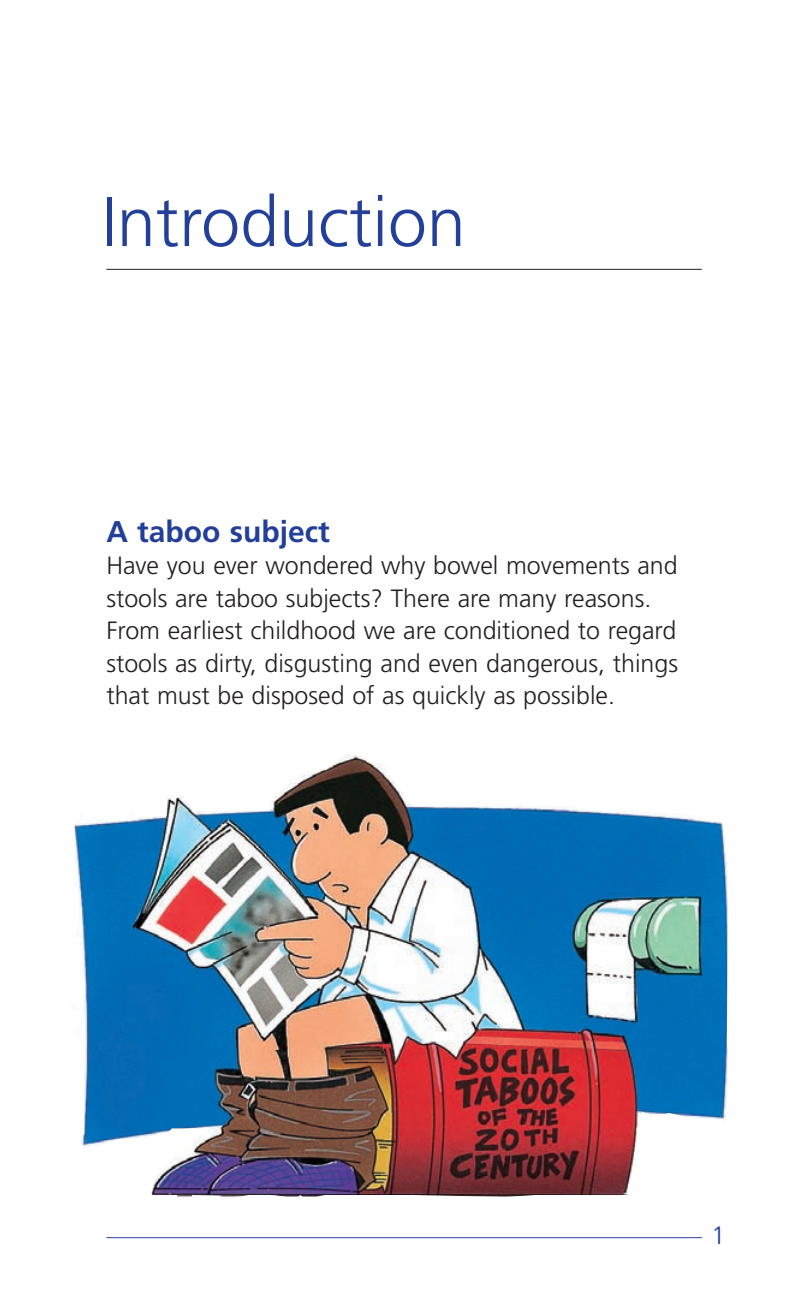
<style>
.page{position:relative;width:794px;height:1290px;background:#fff}
.page>*{position:absolute;margin:0;border:0;box-sizing:border-box;transform-origin:0 0}
.t1{font:300 70px "Frutiger";color:#223f99}
.t2{font:700 30px "Frutiger";color:#223f99}
.t3{font:300 25px/32.5px "Frutiger";color:#231f20}
.t4{font:300 25px "Frutiger";color:#223f99}
</style>
<div class="page">
<hr style="left:106px;top:1237px;width:596px;height:1px;background:#223f99">
<hr style="left:106px;top:269px;width:596px;height:1px;background:#231f20">
<img style="left:74px;top:754px;width:654px;height:445px">
<h1 class="t1" style="left:101px;top:193px;width:366px">Introduction</h1>
<p class="t2" style="left:106px;top:519px;width:225px">A taboo subject</p>
<p class="t3" style="left:106px;top:551px;width:573px">Have you ever wondered why bowel movements and stools are taboo subjects? There are many reasons.<br>From earliest childhood we are conditioned to regard stools as dirty, disgusting and even dangerous, things that must be disposed of as quickly as possible.</p>
<p class="t4" style="left:711px;top:1225px;width:15px">1</p>
</div>
